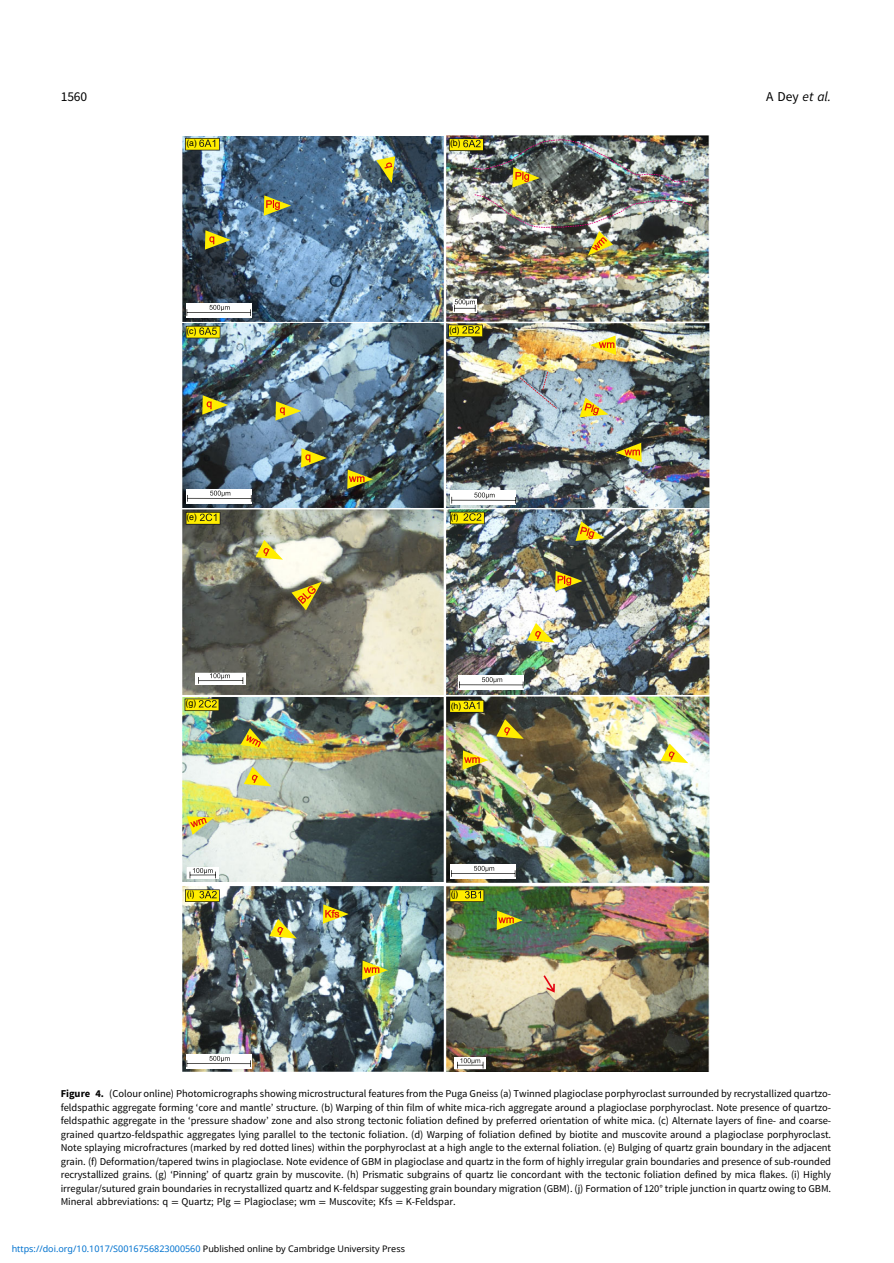
<style>
.page{position:relative;width:894px;height:1263px;background:#fff}
.page>*{position:absolute;margin:0;border:0;box-sizing:border-box;transform-origin:0 0}
.t1{font:13.5px "Adv O Tcabc 3928.I";color:#000}
.t2{font:13.5px "Adv OT0 e 40 dc 65";color:#000}
.t3{font:10.5px/13.5px "Adv OT0 e 40 dc 65";color:#000;text-align:justify}
.t4{font:9px "Noto Sans";color:#0172cf}
.t5{font:8.7px "Helvetica LT Std";color:#000}
.s1{font-family:"Adv OT0 e 40 dc 65"}
.s2{font-family:"Adv O Ta 42 dc 7 d 3.B"}
.s3{font-style:inherit}
.s4{font-family:"Adv OT8608 a 8 d 1"}
.s5{color:#000}
</style>
<div class="page">
<img style="left:182px;top:136px;width:261px;height:185px">
<img style="left:183px;top:323px;width:260px;height:185px">
<img style="left:446px;top:509px;width:262px;height:185px">
<img style="left:446px;top:696px;width:262px;height:186px">
<img style="left:183px;top:886px;width:260px;height:185px">
<img style="left:446px;top:885px;width:262px;height:187px">
<svg style="left:185px;top:138px;width:35px;height:12px"></svg>
<svg style="left:186px;top:326px;width:34px;height:12px"></svg>
<svg style="left:450px;top:512px;width:34px;height:12px"></svg>
<svg style="left:449px;top:700px;width:35px;height:13px"></svg>
<svg style="left:185px;top:889px;width:35px;height:13px"></svg>
<svg style="left:449px;top:889px;width:35px;height:13px"></svg>
<div style="left:186px;top:303px;width:65px;height:15px;background:#fff"></div>
<hr style="left:187px;top:312px;width:63px;height:1px;background:#1a1a18">
<svg style="left:209px;top:305px;width:20px;height:6px"></svg>
<div style="left:458px;top:675px;width:65px;height:15px;background:#fff"></div>
<hr style="left:459px;top:684px;width:64px;height:1px;background:#1a1a18">
<svg style="left:482px;top:677px;width:20px;height:6px"></svg>
<div style="left:450px;top:864px;width:65px;height:14px;background:#fff"></div>
<hr style="left:451px;top:873px;width:64px;height:1px;background:#1a1a18">
<svg style="left:474px;top:866px;width:20px;height:6px"></svg>
<div style="left:185px;top:1054px;width:66px;height:15px;background:#fff"></div>
<hr style="left:187px;top:1063px;width:63px;height:1px;background:#1a1a18">
<svg style="left:209px;top:1056px;width:20px;height:6px"></svg>
<div style="left:186px;top:489px;width:66px;height:14px;background:#fff"></div>
<hr style="left:187px;top:498px;width:64px;height:1px;background:#1a1a18">
<svg style="left:210px;top:491px;width:20px;height:6px"></svg>
<svg style="left:454px;top:1057px;width:31px;height:12px"></svg>
<svg style="left:376px;top:156px;width:19px;height:27px"></svg>
<svg style="left:205px;top:230px;width:26px;height:20px"></svg>
<svg style="left:264px;top:195px;width:27px;height:21px"></svg>
<svg style="left:275px;top:401px;width:26px;height:20px"></svg>
<svg style="left:202px;top:395px;width:26px;height:20px"></svg>
<svg style="left:301px;top:448px;width:26px;height:20px"></svg>
<svg style="left:347px;top:469px;width:26px;height:20px"></svg>
<svg style="left:555px;top:571px;width:27px;height:20px"></svg>
<svg style="left:575px;top:521px;width:29px;height:20px"></svg>
<svg style="left:527px;top:623px;width:27px;height:20px"></svg>
<svg style="left:496px;top:719px;width:27px;height:20px"></svg>
<svg style="left:660px;top:743px;width:28px;height:20px"></svg>
<svg style="left:269px;top:919px;width:28px;height:19px"></svg>
<svg style="left:496px;top:911px;width:26px;height:19px"></svg>
<svg style="left:362px;top:960px;width:26px;height:20px"></svg>
<svg style="left:323px;top:904px;width:25px;height:20px"></svg>
<svg style="left:462px;top:750px;width:26px;height:20px"></svg>
<svg style="left:543px;top:975px;width:11px;height:18px"></svg>
<img style="left:446px;top:323px;width:262px;height:185px">
<svg style="left:448px;top:325px;width:34px;height:12px"></svg>
<img style="left:183px;top:697px;width:260px;height:185px">
<svg style="left:184px;top:698px;width:35px;height:13px"></svg>
<svg style="left:187px;top:867px;width:31px;height:12px"></svg>
<div style="left:450px;top:490px;width:66px;height:15px;background:#fff"></div>
<hr style="left:451px;top:500px;width:64px;height:1px;background:#1a1a18">
<svg style="left:474px;top:492px;width:20px;height:7px"></svg>
<svg style="left:187px;top:816px;width:27px;height:19px"></svg>
<svg style="left:240px;top:728px;width:27px;height:21px"></svg>
<svg style="left:615px;top:443px;width:26px;height:19px"></svg>
<svg style="left:590px;top:335px;width:25px;height:20px"></svg>
<svg style="left:579px;top:398px;width:29px;height:19px"></svg>
<svg style="left:244px;top:767px;width:27px;height:19px"></svg>
<svg style="left:519px;top:372px;width:37px;height:37px"></svg>
<img style="left:183px;top:509px;width:260px;height:185px">
<svg style="left:186px;top:512px;width:34px;height:13px"></svg>
<svg style="left:195px;top:673px;width:51px;height:11px"></svg>
<hr style="left:199px;top:680px;width:44px;height:1px;background:#1a1a18">
<img style="left:446px;top:136px;width:262px;height:185px">
<svg style="left:452px;top:298px;width:24px;height:15px"></svg>
<svg style="left:255px;top:540px;width:28px;height:20px"></svg>
<svg style="left:291px;top:582px;width:30px;height:28px"></svg>
<img style="left:449px;top:138px;width:243px;height:118px">
<p class="t2" style="left:61px;top:92px;width:28px">1560</p>
<p class="t1" style="left:765px;top:92px;width:66px"><span class="s1">A Dey</span> et al.</p>
<p class="t5" style="left:186px;top:140px;width:12px">(a)</p>
<p class="t5" style="left:450px;top:140px;width:12px">(b)</p>
<p class="t5" style="left:186px;top:328px;width:12px">(c)</p>
<p class="t5" style="left:449px;top:327px;width:12px">(d)</p>
<p class="t5" style="left:186px;top:514px;width:12px">(e)</p>
<p class="t5" style="left:450px;top:514px;width:10px">(f)</p>
<p class="t5" style="left:185px;top:700px;width:12px">(g)</p>
<p class="t5" style="left:450px;top:702px;width:12px">(h)</p>
<p class="t5" style="left:187px;top:891px;width:9px">(i)</p>
<p class="t5" style="left:450px;top:891px;width:9px">(j)</p>
<p class="t3" style="left:61px;top:1088px;width:771px"><span class="s2">Figure 4.</span> (Colour online) Photomicrographs showing microstructural features from the Puga Gneiss (a) Twinned plagioclase porphyroclast surrounded by recrystallized quartzo&shy;feldspathic aggregate forming <span class="s3">‘</span>core and mantle<span class="s3">’</span> structure. (b) Warping of thin film of white mica-rich aggregate around a plagioclase porphyroclast. Note presence of quartzo&shy;feldspathic aggregate in the <span class="s3">‘</span>pressure shadow<span class="s3">’</span> zone and also strong tectonic foliation defined by preferred orientation of white mica. (c) Alternate layers of fine- and coarse&shy;grained quartzo-feldspathic aggregates lying parallel to the tectonic foliation. (d) Warping of foliation defined by biotite and muscovite around a plagioclase porphyroclast.<br>Note splaying microfractures (marked by red dotted lines) within the porphyroclast at a high angle to the external foliation. (e) Bulging of quartz grain boundary in the adjacent grain. (f) Deformation/tapered twins in plagioclase. Note evidence of GBM in plagioclase and quartz in the form of highly irregular grain boundaries and presence of sub-rounded recrystallized grains. (g) <span class="s3">‘</span>Pinning<span class="s3">’</span> of quartz grain by muscovite. (h) Prismatic subgrains of quartz lie concordant with the tectonic foliation defined by mica flakes. (i) Highly irregular/sutured grain boundaries in recrystallized quartz and K-feldspar suggesting grain boundary migration (GBM). (j) Formation of 120° triple junction in quartz owing to GBM.<br>Mineral abbreviations: q <span class="s4">=</span> Quartz; Plg <span class="s4">=</span> Plagioclase; wm <span class="s4">=</span> Muscovite; Kfs <span class="s4">=</span> K-Feldspar.</p>
<p class="t4" style="left:12px;top:1243px;width:394px">https://doi.org/10.1017/S0016756823000560 <span class="s5">Published online by Cambridge University Press</span></p>
</div>
